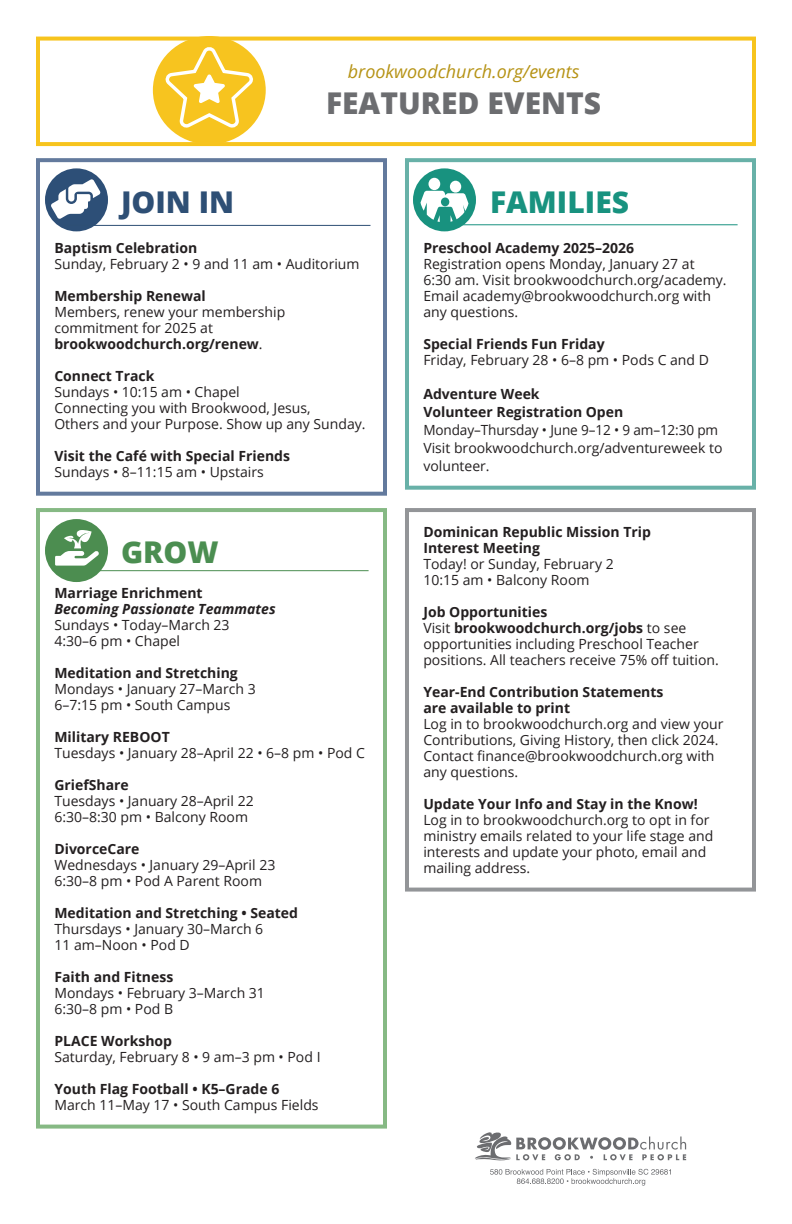
<style>
.page{position:relative;width:792px;height:1224px;background:#fff}
.page>*{position:absolute;margin:0;border:0;box-sizing:border-box;transform-origin:0 0}
.t1{font:800 30px "Open Sans";color:#6c6d70}
.t2{font:800 30px "Open Sans";color:#18927f}
.t3{font:800 30px "Open Sans";color:#2e4f75}
.t4{font:800 30px "Open Sans";color:#4b8e51}
.t5{font:italic 18px "Open Sans";color:#b69315}
.t6{font:14px/16px "Open Sans";color:#231f20}
.t7{font:700 14px/16px "Open Sans";color:#231f20}
.t8{font:italic 700 14px/16px "Open Sans";color:#231f20}
.s1{font-weight:700}
.s2{font-style:normal}
</style>
<div class="page">
<div style="left:36px;top:158px;width:351px;height:338px;border:4px solid #637a9d"></div>
<div style="left:45px;top:168px;width:63px;height:63px;background:#2d4f77;border-radius:50%"></div>
<svg style="left:51px;top:179px;width:50px;height:40px"></svg>
<hr style="left:63px;top:570px;width:306px;height:1px;background:#4b8e51">
<div style="left:36px;top:508px;width:351px;height:621px;border:4px solid #86b984"></div>
<div style="left:45px;top:519px;width:63px;height:63px;background:#4c8d50;border-radius:50%"></div>
<svg style="left:55px;top:530px;width:44px;height:36px"></svg>
<div style="left:36px;top:37px;width:720px;height:109px;border:4px solid #f7c41d"></div>
<hr style="left:64px;top:225px;width:306px;height:1px;background:#2e4f75">
<div style="left:153px;top:36px;width:113px;height:108px;background:#f7c41f;border-radius:50%"></div>
<svg style="left:164px;top:43px;width:94px;height:89px"></svg>
<svg style="left:475px;top:1132px;width:211px;height:29px"></svg>
<svg style="left:490px;top:1169px;width:181px;height:17px"></svg>
<hr style="left:432px;top:224px;width:306px;height:1px;background:#18927f">
<div style="left:405px;top:158px;width:351px;height:332px;border:4px solid #68b1a8"></div>
<div style="left:413px;top:168px;width:63px;height:63px;background:#18927f;border-radius:50%"></div>
<div style="left:428px;top:178px;width:12px;height:12px;background:#fff;border-radius:50%"></div>
<div style="left:450px;top:181px;width:11px;height:12px;background:#fff;border-radius:50%"></div>
<svg style="left:421px;top:191px;width:47px;height:31px"></svg>
<div style="left:405px;top:508px;width:351px;height:384px;border:4px solid #939598"></div>
<p class="t5" style="left:348px;top:59px;width:233px">brookwoodchurch.org/events</p>
<p class="t1" style="left:326px;top:80px;width:277px">FEATURED EVENTS</p>
<p class="t3" style="left:121px;top:180px;width:115px">JOIN IN</p>
<p class="t7" style="left:54px;top:240px;width:145px">Baptism Celebration</p>
<p class="t6" style="left:54px;top:256px;width:307px">Sunday, February 2 • 9 and 11 am • Auditorium</p>
<p class="t7" style="left:54px;top:288px;width:153px">Membership Renewal</p>
<p class="t6" style="left:54px;top:304px;width:232px">Members, renew your membership commitment for 2025 at <span class="s1">brookwoodchurch.org/renew</span>.</p>
<p class="t7" style="left:54px;top:368px;width:101px">Connect Track</p>
<p class="t6" style="left:54px;top:384px;width:313px">Sundays • 10:15 am • Chapel<br>Connecting you with Brookwood, Jesus,<br>Others and your Purpose. Show up any Sunday.</p>
<p class="t7" style="left:54px;top:448px;width:237px">Visit the Café with Special Friends</p>
<p class="t6" style="left:54px;top:464px;width:211px">Sundays • 8–11:15 am • Upstairs</p>
<p class="t4" style="left:121px;top:529px;width:99px">GROW</p>
<p class="t8" style="left:54px;top:585px;width:223px"><span class="s2">Marriage Enrichment<br></span>Becoming Passionate Teammates</p>
<p class="t6" style="left:54px;top:617px;width:177px">Sundays • Today–March 23<br>4:30–6 pm • Chapel</p>
<p class="t6" style="left:54px;top:665px;width:203px"><span class="s1">Meditation and Stretching<br></span>Mondays • January 27–March 3<br>6–7:15 pm • South Campus</p>
<p class="t7" style="left:54px;top:729px;width:117px">Military REBOOT</p>
<p class="t6" style="left:54px;top:745px;width:312px">Tuesdays • January 28–April 22 • 6–8 pm • Pod C</p>
<p class="t7" style="left:54px;top:777px;width:76px">GriefShare</p>
<p class="t6" style="left:54px;top:793px;width:201px">Tuesdays • January 28–April 22<br>6:30–8:30 pm • Balcony Room</p>
<p class="t7" style="left:54px;top:841px;width:87px">DivorceCare</p>
<p class="t6" style="left:54px;top:857px;width:222px">Wednesdays • January 29–April 23<br>6:30–8 pm • Pod A Parent Room</p>
<p class="t6" style="left:54px;top:905px;width:245px"><span class="s1">Meditation and Stretching • Seated<br></span>Thursdays • January 30–March 6<br>11 am–Noon • Pod D</p>
<p class="t7" style="left:54px;top:969px;width:120px">Faith and Fitness</p>
<p class="t6" style="left:54px;top:985px;width:212px">Mondays • February 3–March 31<br>6:30–8 pm • Pod B</p>
<p class="t7" style="left:54px;top:1033px;width:119px">PLACE Workshop</p>
<p class="t6" style="left:54px;top:1049px;width:268px">Saturday, February 8 • 9 am–3 pm • Pod I</p>
<p class="t7" style="left:54px;top:1081px;width:226px">Youth Flag Football • K5–Grade 6</p>
<p class="t6" style="left:54px;top:1097px;width:266px">March 11–May 17 • South Campus Fields</p>
<p class="t2" style="left:490px;top:180px;width:141px">FAMILIES</p>
<p class="t6" style="left:423px;top:240px;width:305px"><span class="s1">Preschool Academy 2025–2026<br></span>Registration opens Monday, January 27 at<br>6:30 am. Visit brookwoodchurch.org/academy.<br>Email academy@brookwoodchurch.org with any questions.</p>
<p class="t6" style="left:423px;top:336px;width:287px"><span class="s1">Special Friends Fun Friday<br></span>Friday, February 28 • 6–8 pm • Pods C and D</p>
<p class="t6" style="left:423px;top:385px;width:301px;line-height:18px"><span class="s1">Adventure Week<br>Volunteer Registration Open<br></span>Monday–Thursday • June 9–12 • 9 am–12:30 pm<br>Visit brookwoodchurch.org/adventureweek to volunteer.</p>
<p class="t7" style="left:423px;top:524px;width:229px">Dominican Republic Mission Trip<br>Interest Meeting</p>
<p class="t6" style="left:423px;top:556px;width:192px">Today! or Sunday, February 2<br>10:15 am • Balcony Room</p>
<p class="t7" style="left:423px;top:604px;width:126px">Job Opportunities</p>
<p class="t6" style="left:423px;top:620px;width:297px">Visit <span class="s1">brookwoodchurch.org/jobs</span> to see opportunities including Preschool Teacher positions. All teachers receive 75% off tuition.</p>
<p class="t7" style="left:423px;top:684px;width:242px">Year-End Contribution Statements are available to print</p>
<p class="t6" style="left:423px;top:716px;width:302px">Log in to brookwoodchurch.org and view your Contributions, Giving History, then click 2024.<br>Contact finance@brookwoodchurch.org with any questions.</p>
<p class="t7" style="left:423px;top:796px;width:276px">Update Your Info and Stay in the Know!</p>
<p class="t6" style="left:423px;top:812px;width:292px">Log in to brookwoodchurch.org to opt in for ministry emails related to your life stage and interests and update your photo, email and mailing address.</p>
</div>
